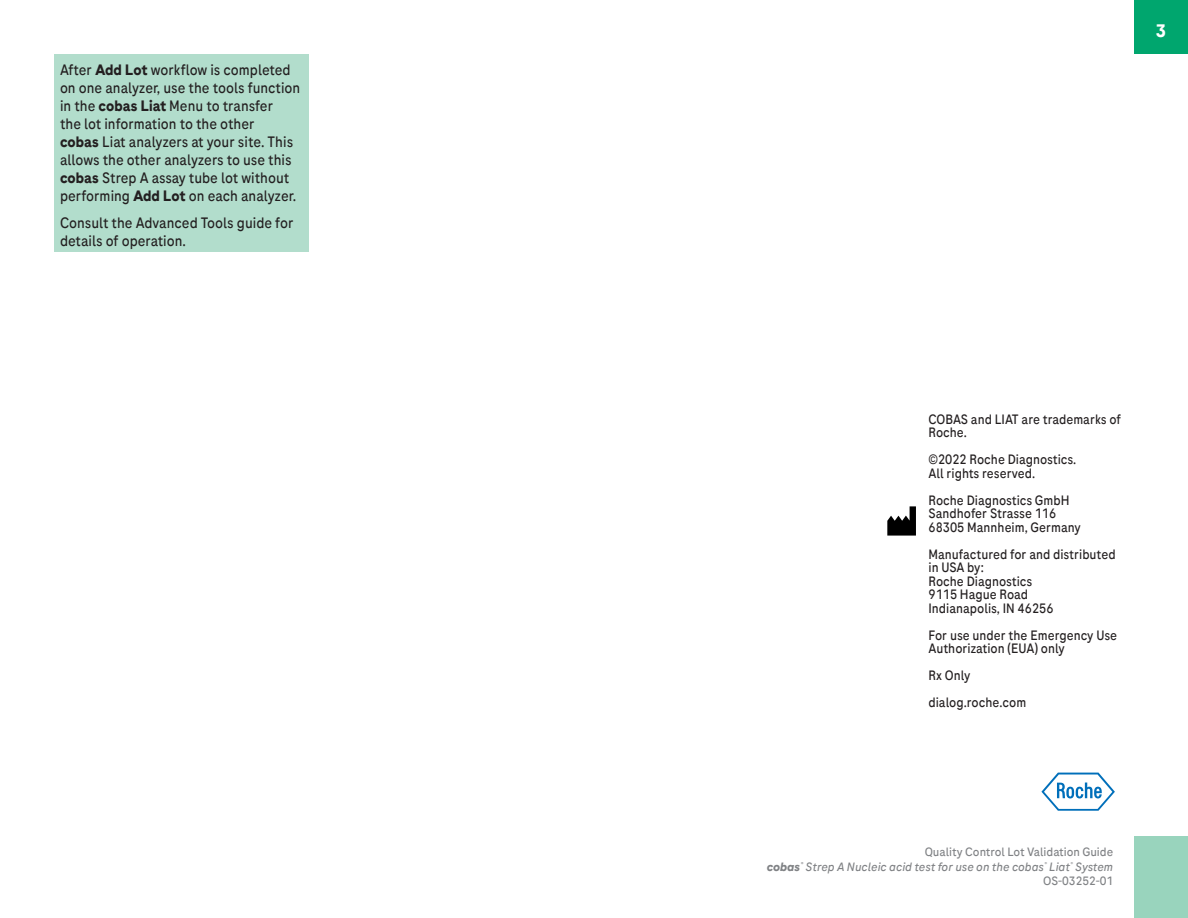
<style>
.page{position:relative;width:1188px;height:918px;background:#fff}
.page>*{position:absolute;margin:0;border:0;box-sizing:border-box;transform-origin:0 0}
.t1{font:700 18px "Roche Sans";color:#fff}
._10_body{font:15px/18px "Roche Sans";color:#231f20;scale:.95 1}
._99_Trademark____Adr{font:13.5px/13.5px "Roche Sans";color:#231f20;scale:.95 1}
.t2{font:italic 12px/14.4px "Roche Sans";color:#808285;text-align:right}
.s1{font-weight:700}
.s2{font-style:normal}
</style>
<div class="page">
<div style="left:1134px;top:837px;width:54px;height:81px;background:#99d4bd"></div>
<div style="left:1134px;top:0;width:54px;height:54px;background:#00a66e"></div>
<div style="left:54px;top:54px;width:255px;height:198px;background:#b2ddcc"></div>
<svg style="left:887px;top:506px;width:29px;height:30px"></svg>
<svg style="left:1041px;top:773px;width:74px;height:38px"></svg>
<p class="_10_body" style="left:60px;top:61px;width:255px">After <span class="s1">Add Lot</span> workflow is completed on one analyzer, use the tools function in the <span class="s1">cobas Liat</span> Menu to transfer<br>the lot information to the other<br><span class="s1">cobas</span> Liat analyzers at your site. This allows the other analyzers to use this <span class="s1">cobas</span> Strep A assay tube lot without performing <span class="s1">Add Lot</span> on each analyzer.</p>
<p class="_10_body" style="left:60px;top:214px;width:247px">Consult the Advanced Tools guide for details of operation.</p>
<p class="t1" style="left:1156px;top:19px;width:12px">3</p>
<p class="_99_Trademark____Adr" style="left:928px;top:412px;width:204px">COBAS and LIAT are trademarks of<br>Roche.</p>
<p class="_99_Trademark____Adr" style="left:928px;top:453px;width:157px">©2022 Roche Diagnostics.<br>All rights reserved.</p>
<p class="_99_Trademark____Adr" style="left:928px;top:493px;width:162px">Roche Diagnostics GmbH<br>Sandhofer Strasse 116<br>68305 Mannheim, Germany</p>
<p class="_99_Trademark____Adr" style="left:928px;top:547px;width:199px">Manufactured for and distributed in USA by:<br>Roche Diagnostics<br>9115 Hague Road<br>Indianapolis, IN 46256</p>
<p class="_99_Trademark____Adr" style="left:928px;top:628px;width:200px">For use under the Emergency Use<br>Authorization (EUA) only</p>
<p class="_99_Trademark____Adr" style="left:928px;top:669px;width:46px">Rx Only</p>
<p class="_99_Trademark____Adr" style="left:928px;top:696px;width:105px">dialog.roche.com</p>
<p class="t2" style="left:767px;top:845px;width:348px"><span class="s2">Quality Control Lot Validation Guide<br></span><span class="s1">cobas</span><sup>®</sup> Strep A Nucleic acid test for use on the cobas<sup>®</sup> Liat<sup>®</sup> System<br><span class="s2">OS-03252-01</span></p>
</div>
